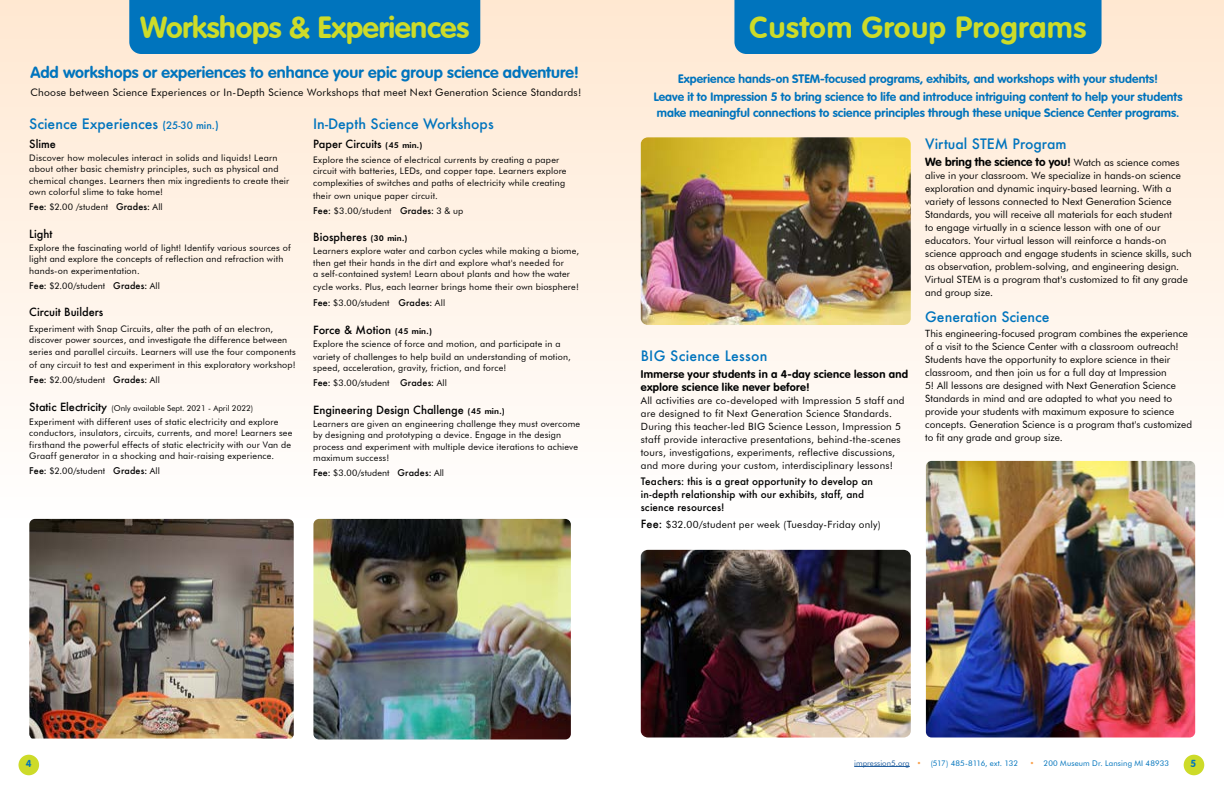
<style>
.page{position:relative;width:1224px;height:792px;background:#fff}
.page>*{position:absolute;margin:0;border:0;box-sizing:border-box;transform-origin:0 0}
.t1{font:700 30px "VAG Rounded";letter-spacing:-.01em;color:#cddb29}
.t2{font:700 30px "VAG Rounded";letter-spacing:.025em;color:#cddb29}
.t3{font:700 16px "VAG Rounded";letter-spacing:.005em;color:#0074bd}
.t4{font:700 14px "Futura";color:#0074bd}
.t5{font:700 14px "Futura";letter-spacing:.02em;color:#0074bd}
.t6{font:700 12px/17.9px "VAG Rounded";letter-spacing:.005em;color:#0074bd;text-align:center}
.t7{font:700 11.7px "VAG Rounded";letter-spacing:.005em;color:#000101}
.t8{font:700 11px "Futura";color:#000101}
.t9{font:700 11px/13px "VAG Rounded";letter-spacing:.025em;color:#000101}
.t10{font:10.3px "Futura BT";letter-spacing:.03em;color:#000101}
.t11{font:10px/13px "Futura BT";letter-spacing:.005em;color:#000101}
.t12{font:10px/13px "Futura BT";letter-spacing:.025em;color:#000101}
.t13{font:italic 500 10px/13px "Futura";letter-spacing:.015em;color:#000101}
.t14{font:700 10px "VAG Rounded";color:#0074bd}
.t15{font:9px/11.5px "Futura BT";letter-spacing:.025em;color:#000101}
.t16{font:8px "Futura BT";color:#000101}
.t17{font:7.8px "Futura BT";letter-spacing:.01em;color:#0074bd}
.s1{color:#cddc29}
.s2{font-family:"Futura Book";font-size:9px}
.s3{font-family:"Futura";font-weight:700}
.s4{font-size:10px}
.s5{font-family:"Futura";font-weight:700;font-size:11px}
.s6{font-family:"Futura BT";font-weight:400;font-size:10px}
.s7{color:#215e9e}
.s8{color:#f9a350}
</style>
<div class="page">
<div style="left:18px;top:755px;width:21px;height:20px;background:#cddb29;border-radius:50%"></div>
<div style="left:1184px;top:755px;width:20px;height:20px;background:#cddb29;border-radius:50%"></div>
<div style="left:613px;top:0;width:611px;height:517px;background:linear-gradient(to bottom,#ffe8d1,#fffefe)"></div>
<div style="left:0;top:0;width:613px;height:517px;background:linear-gradient(to bottom,#ffe8d1,#fffefe)"></div>
<hr style="left:854px;top:766px;width:56px;height:1px;background:#215e9e">
<div style="left:734px;top:0;width:368px;height:54px;background:#0074bd"></div>
<div style="left:129px;top:0;width:351px;height:54px;background:#0074bd"></div>
<img style="left:641px;top:137px;width:270px;height:188px">
<img style="left:926px;top:461px;width:269px;height:277px">
<img style="left:29px;top:519px;width:265px;height:220px">
<img style="left:313px;top:519px;width:258px;height:221px">
<img style="left:641px;top:550px;width:270px;height:188px">
<h1 class="t1" style="left:140px;top:10px;width:330px"><span class="s1">Workshops</span> &amp; Experiences</h1>
<h2 class="t3" style="left:30px;top:63px;width:550px">Add workshops or experiences to enhance your epic group science adventure!</h2>
<h3 class="t4" style="left:313px;top:114px;width:182px">In-Depth Science Workshops</h3>
<p class="t8" style="left:313px;top:136px;width:111px">Paper Circuits <span class="s2">(45 min.)</span></p>
<p class="t15" style="left:313px;top:154px;width:255px">Explore the science of electrical currents by creating a paper circuit with batteries, LEDs, and copper tape. Learners explore complexities of switches and paths of electricity while creating</p>
<p class="t15" style="left:313px;top:188px;width:152px;line-height:15.2px">their own unique paper circuit.<br><span class="s3">Fee:</span> $3.00/student <span class="s3">Grades:</span> 3 &amp; up</p>
<p class="t8" style="left:313px;top:230px;width:96px">Biospheres <span class="s2">(30 min.)</span></p>
<p class="t15" style="left:313px;top:245px;width:267px">Learners explore water and carbon cycles while making a biome, then get their hands in the dirt and explore what's needed for<br>a self-contained system! Learn about plants and how the water</p>
<p class="t15" style="left:313px;top:279px;width:267px;line-height:15.8px">cycle works. Plus, each learner brings home their own biosphere!<br><span class="s3">Fee:</span> $3.00/student <span class="s3">Grades:</span> All</p>
<p class="t8" style="left:313px;top:322px;width:121px">Force &amp; Motion <span class="s2">(45 min.)</span></p>
<p class="t15" style="left:313px;top:337px;width:259px;line-height:13px">Explore the science of force and motion, and participate in a variety of challenges to help build an understanding of motion,</p>
<p class="t15" style="left:313px;top:361px;width:195px;line-height:14.8px">speed, acceleration, gravity, friction, and force!<br><span class="s3">Fee:</span> $3.00/student <span class="s3">Grades:</span> All</p>
<p class="t8" style="left:313px;top:402px;width:193px">Engineering Design Challenge <span class="s2">(45 min.)</span></p>
<p class="t15" style="left:313px;top:418px;width:269px">Learners are given an engineering challenge they must overcome by designing and prototyping a device. Engage in the design process and experiment with multiple device iterations to achieve maximum success!</p>
<p class="t15" style="left:313px;top:467px;width:132px"><span class="s3">Fee:</span> $3.00/student <span class="s3">Grades:</span> All</p>
<p class="t10" style="left:30px;top:86px;width:552px">Choose between Science Experiences or In-Depth Science Workshops that meet Next Generation Science Standards!</p>
<h3 class="t4" style="left:29px;top:114px;width:191px">Science Experiences <span class="s4">(25-30 min.)</span></h3>
<p class="t8" style="left:29px;top:136px;width:28px">Slime</p>
<p class="t15" style="left:29px;top:152px;width:261px">Discover how molecules interact in solids and liquids! Learn about other basic chemistry principles, such as physical and chemical changes. Learners then mix ingredients to create their own colorful slime to take home!</p>
<p class="t15" style="left:29px;top:201px;width:135px"><span class="s3">Fee:</span> $2.00 /student <span class="s3">Grades:</span> All</p>
<p class="t8" style="left:29px;top:226px;width:25px">Light</p>
<p class="t15" style="left:29px;top:242px;width:263px">Explore the fascinating world of light! Identify various sources of light and explore the concepts of reflection and refraction with hands-on experimentation.</p>
<p class="t15" style="left:29px;top:280px;width:132px"><span class="s3">Fee:</span> $2.00/student <span class="s3">Grades:</span> All</p>
<p class="t8" style="left:29px;top:305px;width:76px">Circuit Builders</p>
<p class="t15" style="left:29px;top:323px;width:268px">Experiment with Snap Circuits, alter the path of an electron, discover power sources, and investigate the difference between series and parallel circuits. Learners will use the four components</p>
<p class="t15" style="left:29px;top:357px;width:268px;line-height:15.2px">of any circuit to test and experiment in this exploratory workshop!<br><span class="s3">Fee:</span> $2.00/student <span class="s3">Grades:</span> All</p>
<p class="t16" style="left:29px;top:403px;width:225px"><span class="s5">Static Electricity</span> (Only available Sept. 2021 - April 2022)</p>
<p class="t15" style="left:29px;top:416px;width:265px">Experiment with different uses of static electricity and explore conductors, insulators, circuits, currents, and more! Learners see firsthand the powerful effects of static electricity with our Van de Graaff generator in a shocking and hair-raising experience.</p>
<p class="t15" style="left:29px;top:465px;width:132px"><span class="s3">Fee:</span> $2.00/student <span class="s3">Grades:</span> All</p>
<h1 class="t2" style="left:750px;top:10px;width:338px">Custom Group Programs</h1>
<h3 class="t6" style="left:654px;top:70px;width:530px">Experience hands-on STEM-focused programs, exhibits, and workshops with your students!<br>Leave it to Impression 5 to bring science to life and introduce intriguing content to help your students</h3>
<h3 class="t6" style="left:657px;top:104px;width:524px">make meaningful connections to science principles through these unique Science Center programs.</h3>
<h3 class="t5" style="left:641px;top:346px;width:128px">BIG Science Lesson</h3>
<p class="t9" style="left:641px;top:367px;width:269px">Immerse your students in a 4-day science lesson and explore science like never before!</p>
<p class="t12" style="left:641px;top:394px;width:265px">All activities are co-developed with Impression 5 staff and are designed to fit Next Generation Science Standards.<br>During this teacher-led BIG Science Lesson, Impression 5 staff provide interactive presentations, behind-the-scenes tours, investigations, experiments, reflective discussions, and more during your custom, interdisciplinary lessons!</p>
<p class="t13" style="left:641px;top:475px;width:234px">Teachers: this is a great opportunity to develop an in-depth relationship with our exhibits, staff, and science resources!</p>
<p class="t12" style="left:641px;top:518px;width:241px"><span class="s5">Fee:</span> $32.00/student per week (Tuesday-Friday only)</p>
<h3 class="t4" style="left:925px;top:134px;width:143px">Virtual STEM Program</h3>
<p class="t7" style="left:925px;top:156px;width:256px">We bring the science to you! <span class="s6">Watch as science comes</span></p>
<p class="t11" style="left:925px;top:169px;width:268px">alive in your classroom. We specialize in hands-on science exploration and dynamic inquiry-based learning. With a variety of lessons connected to Next Generation Science Standards, you will receive all materials for each student<br>to engage virtually in a science lesson with one of our educators. Your virtual lesson will reinforce a hands-on science approach and engage students in science skills, such as observation, problem-solving, and engineering design.<br>Virtual STEM is a program that's customized to fit any grade and group size.</p>
<h3 class="t4" style="left:925px;top:308px;width:126px">Generation Science</h3>
<p class="t11" style="left:925px;top:327px;width:269px">This engineering-focused program combines the experience of a visit to the Science Center with a classroom outreach!<br>Students have the opportunity to explore science in their classroom, and then join us for a full day at Impression<br>5! All lessons are designed with Next Generation Science Standards in mind and are adapted to what you need to provide your students with maximum exposure to science concepts. Generation Science is a program that's customized to fit any grade and group size.</p>
<p class="t14" style="left:26px;top:758px;width:7px">4</p>
<p class="t17" style="left:854px;top:758px;width:165px"><span class="s7">impression5.org</span> <span class="s8">•</span> (517) 485-8116, ext. 132</p>
<p class="t17" style="left:1030px;top:758px;width:141px"><span class="s8">•</span> 200 Museum Dr. Lansing MI 48933</p>
<p class="t14" style="left:1191px;top:758px;width:7px">5</p>
</div>
